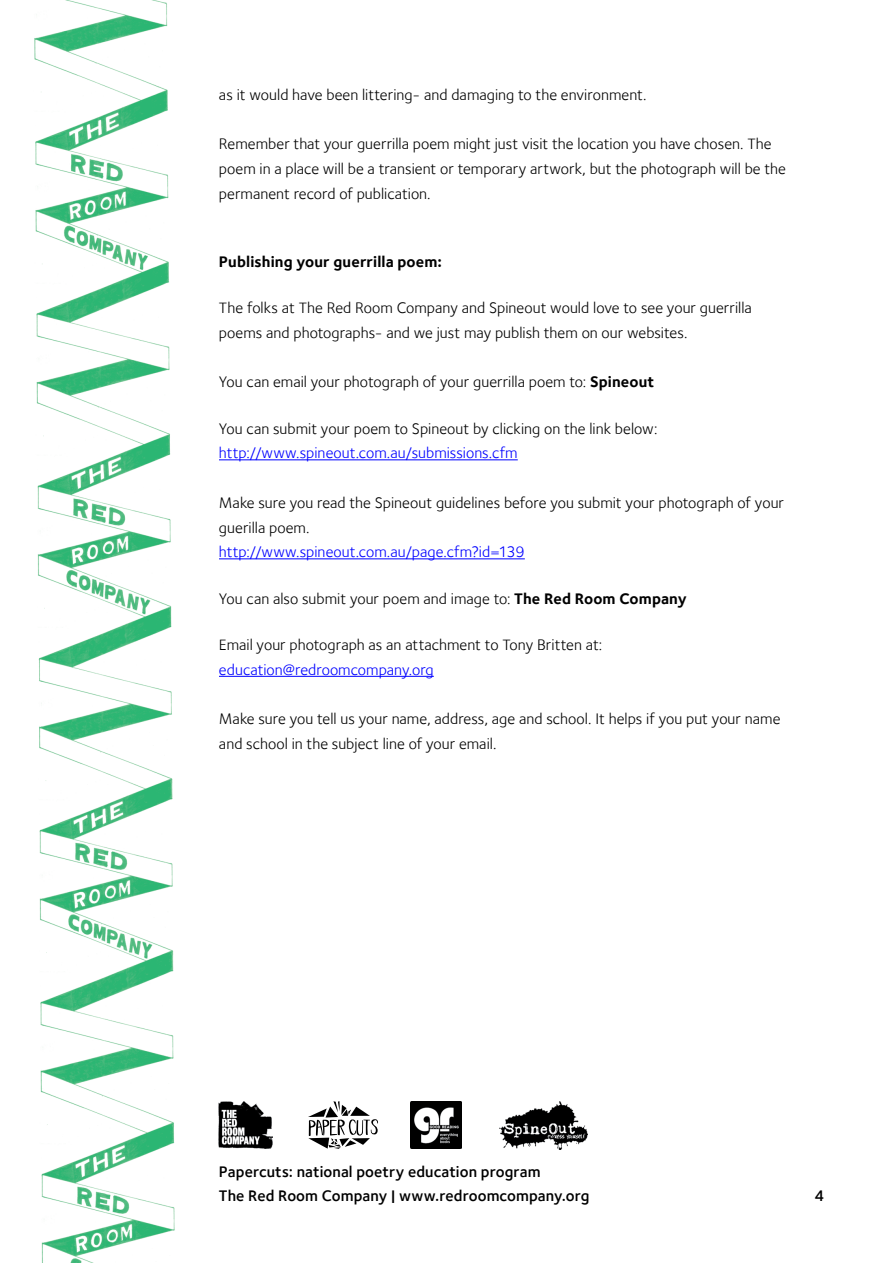
<style>
.page{position:relative;width:893px;height:1263px;background:#fff}
.page>*{position:absolute;margin:0;border:0;box-sizing:border-box;transform-origin:0 0}
.Body{font:15.75px/24.8px "Foundry Sterling";color:#000}
.Body-2{font:15.75px "Foundry Sterling";letter-spacing:.005em;color:#00f}
.t1{font:600 15.75px/24.8px "Foundry Sterling";letter-spacing:.005em;color:#000}
.Sub_heading{font:700 15.75px "Foundry Sterling";letter-spacing:.01em;color:#000}
.s1{font-weight:700}
</style>
<div class="page">
<img style="left:34px;top:0;width:141px;height:1263px">
<img style="left:219px;top:1101px;width:53px;height:48px">
<svg style="left:308px;top:1101px;width:70px;height:48px"></svg>
<img style="left:410px;top:1101px;width:51px;height:48px">
<img style="left:499px;top:1101px;width:88px;height:49px">
<hr style="left:219px;top:459px;width:299px;height:1px;background:#00f">
<hr style="left:219px;top:558px;width:306px;height:1px;background:#00f">
<hr style="left:219px;top:676px;width:215px;height:1px;background:#00f">
<p class="Body" style="left:219px;top:82px;width:429px">as it would have been littering- and damaging to the environment.</p>
<p class="Body" style="left:219px;top:131px;width:568px">Remember that your guerrilla poem might just visit the location you have chosen. The poem in a place will be a transient or temporary artwork, but the photograph will be the permanent record of publication.</p>
<p class="Sub_heading" style="left:219px;top:252px;width:224px">Publishing your guerrilla poem:</p>
<p class="Body" style="left:219px;top:295px;width:534px">The folks at The Red Room Company and Spineout would love to see your guerrilla poems and photographs- and we just may publish them on our websites.</p>
<p class="Body" style="left:219px;top:369px;width:437px">You can email your photograph of your guerrilla poem to: <span class="s1">Spineout</span></p>
<p class="Body" style="left:219px;top:416px;width:440px">You can submit your poem to Spineout by clicking on the link below:</p>
<p class="Body-2" style="left:219px;top:444px;width:300px">http://www.spineout.com.au/submissions.cfm</p>
<p class="Body" style="left:219px;top:490px;width:567px">Make sure you read the Spineout guidelines before you submit your photograph of your guerilla poem.</p>
<p class="Body-2" style="left:219px;top:543px;width:307px">http://www.spineout.com.au/page.cfm?id=139</p>
<p class="Body" style="left:219px;top:586px;width:469px">You can also submit your poem and image to: <span class="s1">The Red Room Company</span></p>
<p class="Body" style="left:219px;top:632px;width:385px">Email your photograph as an attachment to Tony Britten at:</p>
<p class="Body-2" style="left:219px;top:660px;width:216px">education@redroomcompany.org</p>
<p class="Body" style="left:219px;top:706px;width:563px">Make sure you tell us your name, address, age and school. It helps if you put your name and school in the subject line of your email.</p>
<p class="t1" style="left:219px;top:1159px;width:372px">Papercuts: national poetry education program<br>The Red Room Company | www.redroomcompany.org</p>
<p class="t1" style="left:814px;top:1183px;width:11px">4</p>
</div>
